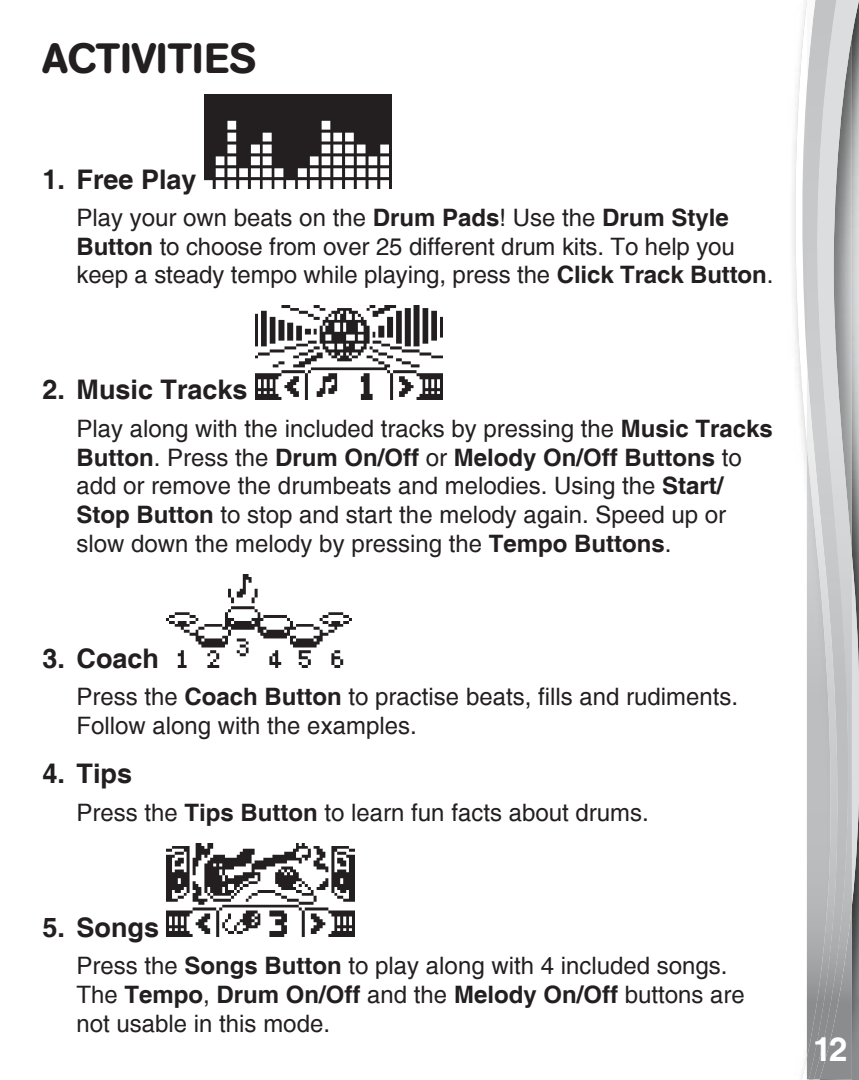
<style>
.page{position:relative;width:859px;height:1080px;background:#fff}
.page>*{position:absolute;margin:0;border:0;box-sizing:border-box;transform-origin:0 0}
.notes{font:500 42px "AG Book Rounded";color:#231f20}
.t1{font:700 33px "Helvetica";color:#fff}
.point{font:700 27px "Helvetica";color:#231f20}
.point-2{font:24px/28.8px "Helvetica";color:#231f20}
.s1{font-weight:700}
</style>
<div class="page">
<svg style="left:795px;top:0;width:12px;height:1080px"></svg>
<svg style="left:807px;top:0;width:52px;height:1080px;background:#a5a6a7"></svg>
<img style="left:850px;top:0;width:2px;height:1079px">
<img style="left:840px;top:0;width:10px;height:1079px">
<img style="left:807px;top:0;width:33px;height:1079px">
<img style="left:204px;top:95px;width:188px;height:94px">
<img style="left:255px;top:306px;width:188px;height:93px">
<img style="left:167px;top:574px;width:185px;height:94px">
<img style="left:167px;top:843px;width:187px;height:94px">
<p class="notes" style="left:43px;top:33px;width:215px">ACTIVITIES</p>
<p class="point" style="left:43px;top:163px;width:156px">1. Free Play</p>
<p class="point-2" style="left:77px;top:203px;width:698px">Play your own beats on the <span class="s1">Drum Pads</span>! Use the <span class="s1">Drum Style<br>Button</span> to choose from over 25 different drum kits. To help you keep a steady tempo while playing, press the <span class="s1">Click Track Button</span>.</p>
<p class="point" style="left:43px;top:373px;width:207px">2. Music Tracks</p>
<p class="point-2" style="left:77px;top:414px;width:698px">Play along with the included tracks by pressing the <span class="s1">Music Tracks Button</span>. Press the <span class="s1">Drum On/Off</span> or <span class="s1">Melody On/Off Buttons</span> to add or remove the drumbeats and melodies. Using the <span class="s1">Start/ Stop Button</span> to stop and start the melody again. Speed up or slow down the melody by pressing the <span class="s1">Tempo Buttons</span>.</p>
<p class="point" style="left:43px;top:642px;width:118px">3. Coach</p>
<p class="point-2" style="left:77px;top:683px;width:663px">Press the <span class="s1">Coach Button</span> to practise beats, fills and rudiments.<br>Follow along with the examples.</p>
<p class="point" style="left:43px;top:758px;width:91px">4. Tips</p>
<p class="point-2" style="left:77px;top:798px;width:574px">Press the <span class="s1">Tips Button</span> to learn fun facts about drums.</p>
<p class="point" style="left:43px;top:911px;width:118px">5. Songs</p>
<p class="point-2" style="left:77px;top:951px;width:652px">Press the <span class="s1">Songs Button</span> to play along with 4 included songs.</p>
<p class="point-2" style="left:77px;top:980px;width:670px">The <span class="s1">Tempo</span>, <span class="s1">Drum On/Off</span> and the <span class="s1">Melody On/Off</span> buttons are not usable in this mode.</p>
<h2 class="t1" style="left:813px;top:1029px;width:36px">12</h2>
</div>
